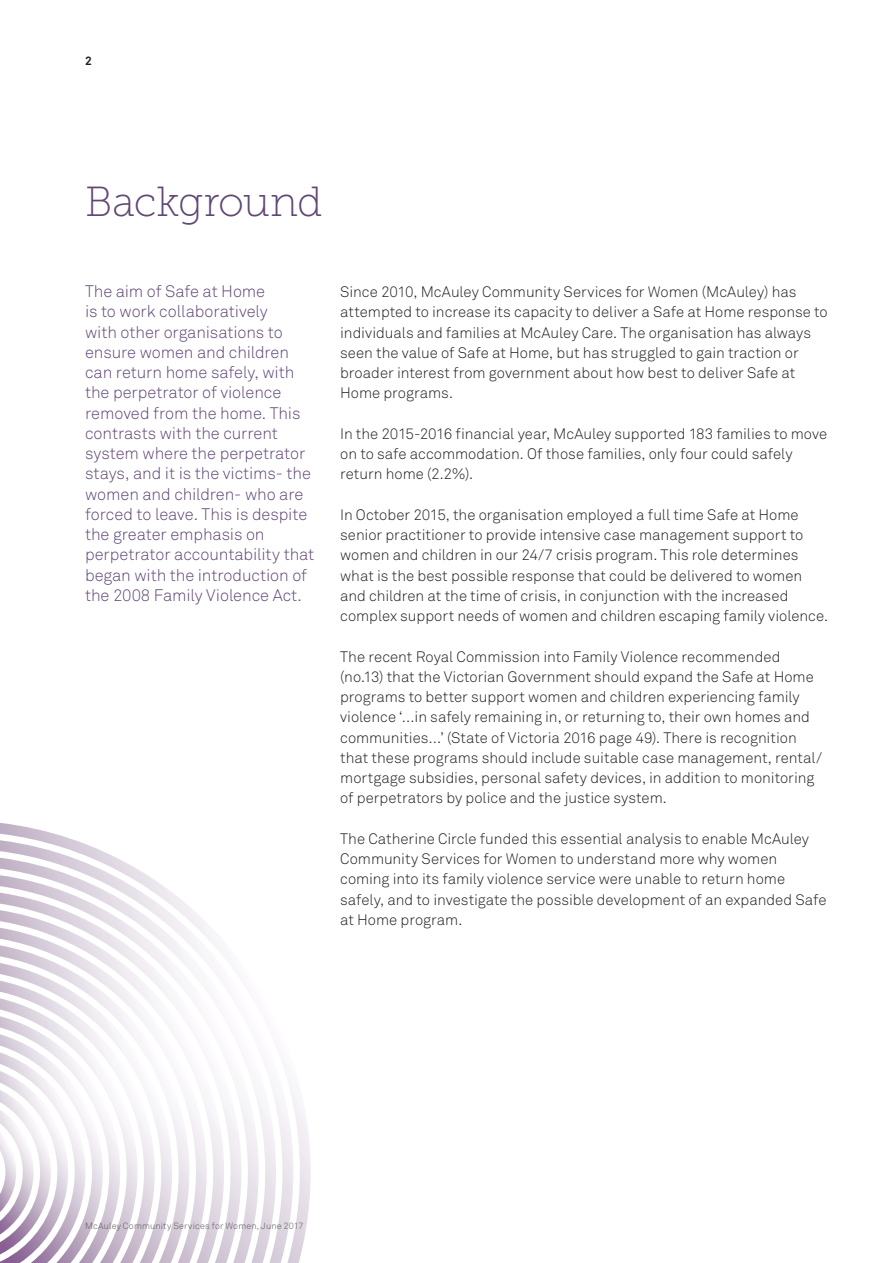
<style>
.page{position:relative;width:893px;height:1263px;background:#fff}
.page>*{position:absolute;margin:0;border:0;box-sizing:border-box;transform-origin:0 0}
.t1{font:42px "Museo Slab 100";letter-spacing:-.02em;color:#604775}
._1st_paragraph{font:300 16.5px/20.2px "Akkurat";letter-spacing:-.005em;color:#604775}
.Body_Text{font:300 15px/20.2px "Akkurat";color:#231f20}
.t2{font:700 12px "Akkurat";color:#231f20}
.t3{font:300 9px "Akkurat";letter-spacing:.02em;color:#57585a}
</style>
<div class="page">
<svg style="left:0;top:823px;width:311px;height:440px"></svg>
<p class="t2" style="left:85px;top:53px;width:8px">2</p>
<h1 class="t1" style="left:85px;top:179px;width:239px">Background</h1>
<p class="_1st_paragraph" style="left:85px;top:281px;width:231px">The aim of Safe at Home<br>is to work collaboratively<br>with other organisations to ensure women and children can return home safely, with the perpetrator of violence removed from the home. This contrasts with the current system where the perpetrator stays, and it is the victims- the women and children- who are forced to leave. This is despite the greater emphasis on perpetrator accountability that began with the introduction of the 2008 Family Violence Act.</p>
<p class="Body_Text" style="left:340px;top:282px;width:489px">Since 2010, McAuley Community Services for Women (McAuley) has attempted to increase its capacity to deliver a Safe at Home response to individuals and families at McAuley Care. The organisation has always seen the value of Safe at Home, but has struggled to gain traction or broader interest from government about how best to deliver Safe at Home programs.</p>
<p class="Body_Text" style="left:340px;top:424px;width:488px">In the 2015-2016 financial year, McAuley supported 183 families to move on to safe accommodation. Of those families, only four could safely return home (2.2%).</p>
<p class="Body_Text" style="left:340px;top:505px;width:489px">In October 2015, the organisation employed a full time Safe at Home senior practitioner to provide intensive case management support to women and children in our 24/7 crisis program. This role determines what is the best possible response that could be delivered to women and children at the time of crisis, in conjunction with the increased complex support needs of women and children escaping family violence.</p>
<p class="Body_Text" style="left:340px;top:646px;width:483px">The recent Royal Commission into Family Violence recommended (no.13) that the Victorian Government should expand the Safe at Home programs to better support women and children experiencing family violence ‘…in safely remaining in, or returning to, their own homes and communities…’ (State of Victoria 2016 page 49). There is recognition that these programs should include suitable case management, rental/ mortgage subsidies, personal safety devices, in addition to monitoring of perpetrators by police and the justice system.</p>
<p class="Body_Text" style="left:340px;top:829px;width:488px">The Catherine Circle funded this essential analysis to enable McAuley Community Services for Women to understand more why women coming into its family violence service were unable to return home safely, and to investigate the possible development of an expanded Safe at Home program.</p>
<p class="t3" style="left:85px;top:1220px;width:220px">McAuley Community Services for Women, June 2017</p>
</div>
